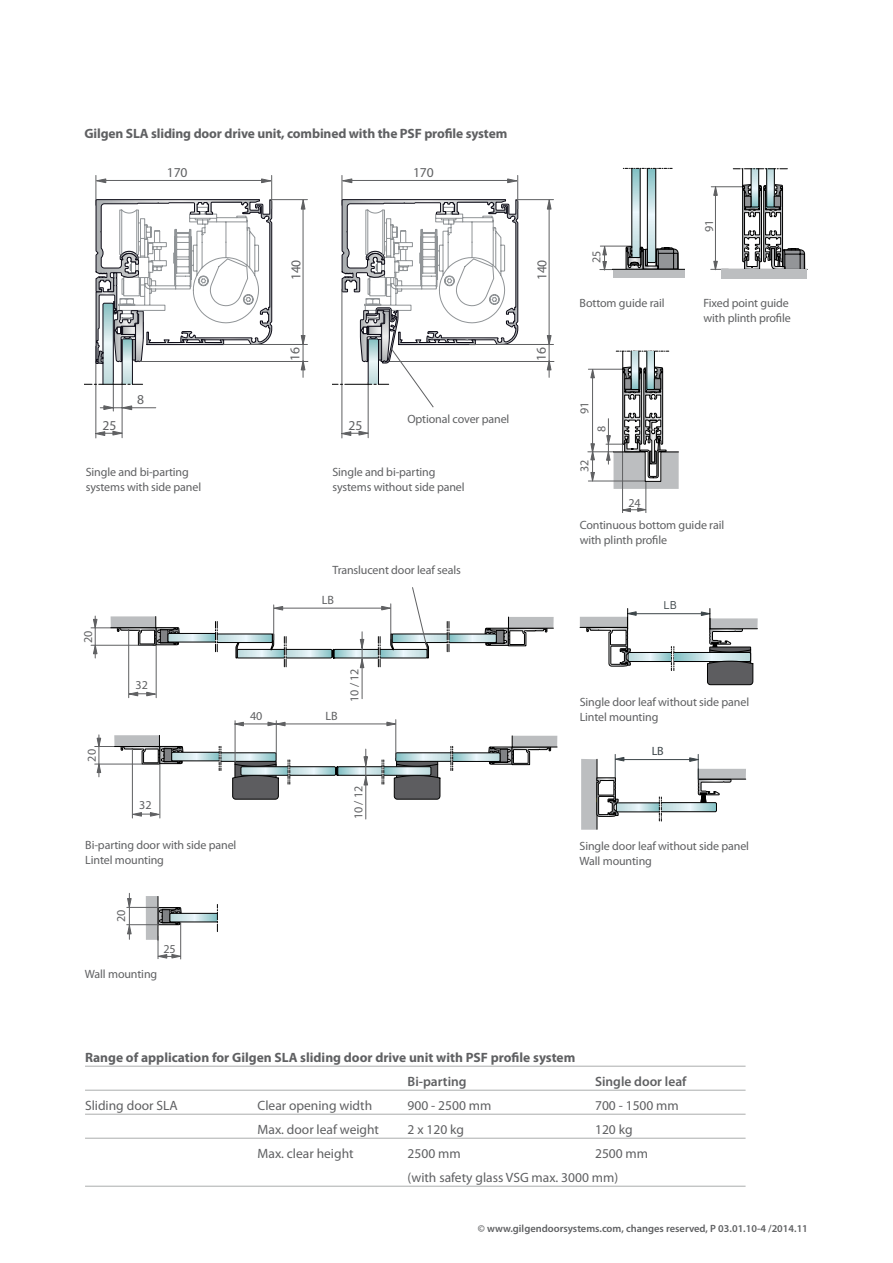
<style>
.page{position:relative;width:893px;height:1263px;background:#fff}
.page>*{position:absolute;margin:0;border:0;box-sizing:border-box;transform-origin:0 0}
.t1{font:13.65px "Myriad Pro";letter-spacing:-.01em;color:#5f6062}
.t2{font:700 13.5px "Myriad Pro";letter-spacing:-.005em;color:#5f6062}
.t3{font:13.5px/24px "Myriad Pro";color:#5f6062}
.t4{font:600 13.5px "Myriad Pro";color:#5f6062}
.t5{font:13.5px "Myriad Pro";letter-spacing:.105em;color:#5f6062}
.t6{font:12.15px "Myriad Pro";letter-spacing:-.01em;color:#5f6062}
.t7{font:12px/15px "Myriad Pro";letter-spacing:-.01em;color:#5f6062}
.t8{font:12px "Myriad Pro";color:#3c4549}
.t9{font:300 11.25px "Interstate";color:#3c4549}
.t10{font:600 10.5px "Myriad Pro";color:#5f6062}
</style>
<div class="page">
<div style="left:581px;top:759px;width:16px;height:71px;background:#bcbec0"></div>
<hr style="left:597px;top:759px;width:1px;height:70px;background:#000">
<svg style="left:596px;top:754px;width:150px;height:67px"></svg>
<svg style="left:580px;top:608px;width:178px;height:77px"></svg>
<hr style="left:395px;top:720px;width:1px;height:38px;background:#5f6062">
<hr style="left:276px;top:721px;width:1px;height:38px;background:#5f6062">
<hr style="left:235px;top:721px;width:1px;height:41px;background:#5f6062">
<hr style="left:235px;top:724px;width:156px;height:1px;background:#5f6062">
<svg style="left:234px;top:721px;width:10px;height:5px"></svg>
<svg style="left:386px;top:721px;width:10px;height:5px"></svg>
<svg style="left:267px;top:721px;width:19px;height:5px"></svg>
<svg style="left:95px;top:735px;width:463px;height:85px"></svg>
<svg style="left:301px;top:200px;width:4px;height:9px"></svg>
<svg style="left:301px;top:335px;width:4px;height:9px"></svg>
<hr style="left:270px;top:199px;width:37px;height:1px;background:#5f6062">
<hr style="left:223px;top:344px;width:84px;height:1px;background:#5f6062">
<hr style="left:303px;top:207px;width:1px;height:170px;background:#5f6062">
<svg style="left:97px;top:179px;width:9px;height:4px"></svg>
<svg style="left:261px;top:178px;width:10px;height:5px"></svg>
<hr style="left:271px;top:175px;width:1px;height:34px;background:#5f6062">
<hr style="left:96px;top:175px;width:1px;height:30px;background:#5f6062">
<hr style="left:106px;top:180px;width:158px;height:1px;background:#5f6062">
<hr style="left:122px;top:382px;width:1px;height:56px;background:#5f6062">
<hr style="left:96px;top:346px;width:1px;height:92px;background:#5f6062">
<svg style="left:95px;top:431px;width:27px;height:5px"></svg>
<svg style="left:301px;top:360px;width:4px;height:10px"></svg>
<hr style="left:140px;top:361px;width:168px;height:1px;background:#5f6062">
<svg style="left:85px;top:199px;width:187px;height:212px"></svg>
<svg style="left:547px;top:200px;width:4px;height:9px"></svg>
<svg style="left:547px;top:335px;width:4px;height:9px"></svg>
<hr style="left:516px;top:199px;width:37px;height:1px;background:#5f6062">
<hr style="left:470px;top:344px;width:83px;height:1px;background:#5f6062">
<hr style="left:549px;top:207px;width:1px;height:170px;background:#5f6062">
<svg style="left:343px;top:179px;width:9px;height:4px"></svg>
<svg style="left:507px;top:178px;width:10px;height:5px"></svg>
<hr style="left:517px;top:175px;width:1px;height:34px;background:#5f6062">
<hr style="left:342px;top:175px;width:1px;height:30px;background:#5f6062">
<hr style="left:352px;top:180px;width:158px;height:1px;background:#5f6062">
<hr style="left:368px;top:382px;width:1px;height:56px;background:#5f6062">
<hr style="left:342px;top:289px;width:1px;height:149px;background:#5f6062">
<svg style="left:341px;top:431px;width:27px;height:5px"></svg>
<svg style="left:547px;top:360px;width:4px;height:10px"></svg>
<hr style="left:386px;top:361px;width:168px;height:1px;background:#5f6062">
<svg style="left:599px;top:167px;width:80px;height:103px"></svg>
<div style="left:613px;top:269px;width:71px;height:8px;background:#bcbec0"></div>
<hr style="left:612px;top:269px;width:72px;height:1px;background:#000">
<hr style="left:646px;top:482px;width:1px;height:31px;background:#5f6062">
<hr style="left:622px;top:444px;width:1px;height:69px;background:#5f6062">
<svg style="left:623px;top:508px;width:23px;height:4px"></svg>
<svg style="left:588px;top:351px;width:91px;height:138px"></svg>
<div style="left:721px;top:270px;width:86px;height:9px;background:#bcbec0"></div>
<svg style="left:711px;top:168px;width:97px;height:103px"></svg>
<svg style="left:127px;top:893px;width:5px;height:47px"></svg>
<div style="left:146px;top:896px;width:12px;height:44px;background:#bcbec0"></div>
<hr style="left:158px;top:896px;width:1px;height:44px;background:#000">
<hr style="left:127px;top:924px;width:32px;height:1px;background:#5f6062">
<hr style="left:127px;top:907px;width:32px;height:1px;background:#5f6062">
<svg style="left:157px;top:904px;width:61px;height:55px"></svg>
<svg style="left:90px;top:587px;width:464px;height:112px"></svg>
<svg style="left:332px;top:199px;width:186px;height:209px"></svg>
<hr style="left:85px;top:1066px;width:661px;height:1px;background:#abadad">
<hr style="left:85px;top:1090px;width:661px;height:1px;background:#abadad">
<hr style="left:85px;top:1114px;width:661px;height:1px;background:#abadad">
<hr style="left:85px;top:1138px;width:661px;height:1px;background:#abadad">
<hr style="left:85px;top:1186px;width:661px;height:1px;background:#abadad">
<p class="t6" style="left:248px;top:136px;width:14px;rotate:-90deg">16</p>
<p class="t2" style="left:85px;top:124px;width:424px">Gilgen SLA sliding door drive unit, combined with the PSF profile system</p>
<p class="t6" style="left:204px;top:142px;width:14px;rotate:-90deg">16</p>
<p class="t6" style="left:468px;top:142px;width:14px;rotate:-90deg">16</p>
<p class="t1" style="left:167px;top:164px;width:22px">170</p>
<p class="t1" style="left:413px;top:164px;width:22px">170</p>
<p class="t1" style="left:288px;top:280px;width:22px;rotate:-90deg">140</p>
<p class="t1" style="left:534px;top:280px;width:22px;rotate:-90deg">140</p>
<p class="t6" style="left:526px;top:279px;width:14px;rotate:-90deg">16</p>
<p class="t1" style="left:103px;top:417px;width:15px">25</p>
<p class="t1" style="left:137px;top:391px;width:8px">8</p>
<p class="t1" style="left:287px;top:361px;width:15px;rotate:-90deg">16</p>
<p class="t1" style="left:349px;top:417px;width:15px">25</p>
<p class="t7" style="left:407px;top:411px;width:104px">Optional cover panel</p>
<p class="t6" style="left:421px;top:415px;width:14px">LB</p>
<p class="t1" style="left:399px;top:417px;width:15px">25</p>
<p class="t6" style="left:164px;top:461px;width:14px">LB</p>
<p class="t7" style="left:86px;top:465px;width:117px">Single and bi-parting systems with side panel</p>
<p class="t7" style="left:332px;top:465px;width:134px">Single and bi-parting systems without side panel</p>
<p class="t6" style="left:121px;top:467px;width:14px">LB</p>
<p class="t6" style="left:178px;top:475px;width:14px">LB</p>
<p class="t6" style="left:84px;top:503px;width:14px;rotate:-90deg">20</p>
<p class="t7" style="left:332px;top:562px;width:130px">Translucent door leaf seals</p>
<p class="t6" style="left:81px;top:643px;width:14px;rotate:-90deg">20</p>
<p class="t6" style="left:84px;top:761px;width:14px;rotate:-90deg">20</p>
<p class="t6" style="left:136px;top:677px;width:14px">32</p>
<p class="t6" style="left:139px;top:798px;width:14px">32</p>
<p class="t6" style="left:149px;top:798px;width:14px">25</p>
<p class="t7" style="left:85px;top:838px;width:153px">Bi-parting door with side panel<br>Lintel mounting</p>
<p class="t6" style="left:322px;top:593px;width:14px">LB</p>
<p class="t6" style="left:250px;top:708px;width:14px">40</p>
<p class="t6" style="left:326px;top:708px;width:14px">LB</p>
<p class="t6" style="left:347px;top:702px;width:35px;rotate:-90deg">10 / 12</p>
<p class="t6" style="left:346px;top:670px;width:14px">40</p>
<p class="t6" style="left:351px;top:819px;width:35px;rotate:-90deg">10 / 12</p>
<p class="t6" style="left:114px;top:922px;width:14px;rotate:-90deg">20</p>
<p class="t6" style="left:163px;top:941px;width:14px">25</p>
<p class="t7" style="left:85px;top:966px;width:74px">Wall mounting</p>
<p class="t1" style="left:109px;top:971px;width:15px">32</p>
<p class="t1" style="left:533px;top:361px;width:15px;rotate:-90deg">16</p>
<p class="t6" style="left:589px;top:263px;width:14px;rotate:-90deg">25</p>
<p class="t7" style="left:580px;top:295px;width:86px">Bottom guide rail</p>
<p class="t6" style="left:577px;top:414px;width:14px;rotate:-90deg">91</p>
<p class="t6" style="left:594px;top:432px;width:8px;rotate:-90deg">8</p>
<p class="t6" style="left:577px;top:472px;width:14px;rotate:-90deg">32</p>
<p class="t6" style="left:628px;top:495px;width:14px">24</p>
<p class="t6" style="left:701px;top:232px;width:14px;rotate:-90deg">91</p>
<p class="t7" style="left:703px;top:295px;width:89px">Fixed point guide with plinth profile</p>
<p class="t6" style="left:772px;top:312px;width:14px">24</p>
<p class="t7" style="left:580px;top:518px;width:146px">Continuous bottom guide rail with plinth profile</p>
<p class="t6" style="left:635px;top:552px;width:14px;rotate:-90deg">91</p>
<p class="t9" style="left:663px;top:598px;width:15px">LB</p>
<p class="t7" style="left:580px;top:694px;width:171px">Single door leaf without side panel<br>Lintel mounting</p>
<p class="t8" style="left:652px;top:743px;width:14px">LB</p>
<p class="t7" style="left:580px;top:838px;width:171px">Single door leaf without side panel<br>Wall mounting</p>
<p class="t2" style="left:85px;top:1048px;width:492px">Range of application for Gilgen SLA sliding door drive unit with PSF profile system</p>
<p class="t4" style="left:408px;top:1072px;width:61px">Bi-parting</p>
<p class="t4" style="left:595px;top:1072px;width:93px">Single door leaf</p>
<p class="t3" style="left:85px;top:1093px;width:94px">Sliding door SLA</p>
<p class="t3" style="left:258px;top:1093px;width:116px">Clear opening width</p>
<p class="t3" style="left:408px;top:1093px;width:85px">900 - 2500 mm</p>
<p class="t3" style="left:595px;top:1093px;width:85px">700 - 1500 mm</p>
<p class="t3" style="left:258px;top:1117px;width:123px">Max. door leaf weight</p>
<p class="t5" style="left:408px;top:1121px;width:58px">2x120kg</p>
<p class="t3" style="left:595px;top:1117px;width:39px">120 kg</p>
<p class="t3" style="left:258px;top:1141px;width:97px">Max. clear height</p>
<p class="t3" style="left:408px;top:1141px;width:55px">2500 mm</p>
<p class="t3" style="left:408px;top:1141px;width:242px;text-indent:188px">2500 mm (with safety glass VSG max. 3000 mm)</p>
<p class="t10" style="left:478px;top:1221px;width:332px">© www.gilgendoorsystems.com, changes reserved, P 03.01.10-4 /2014.11</p>
</div>
